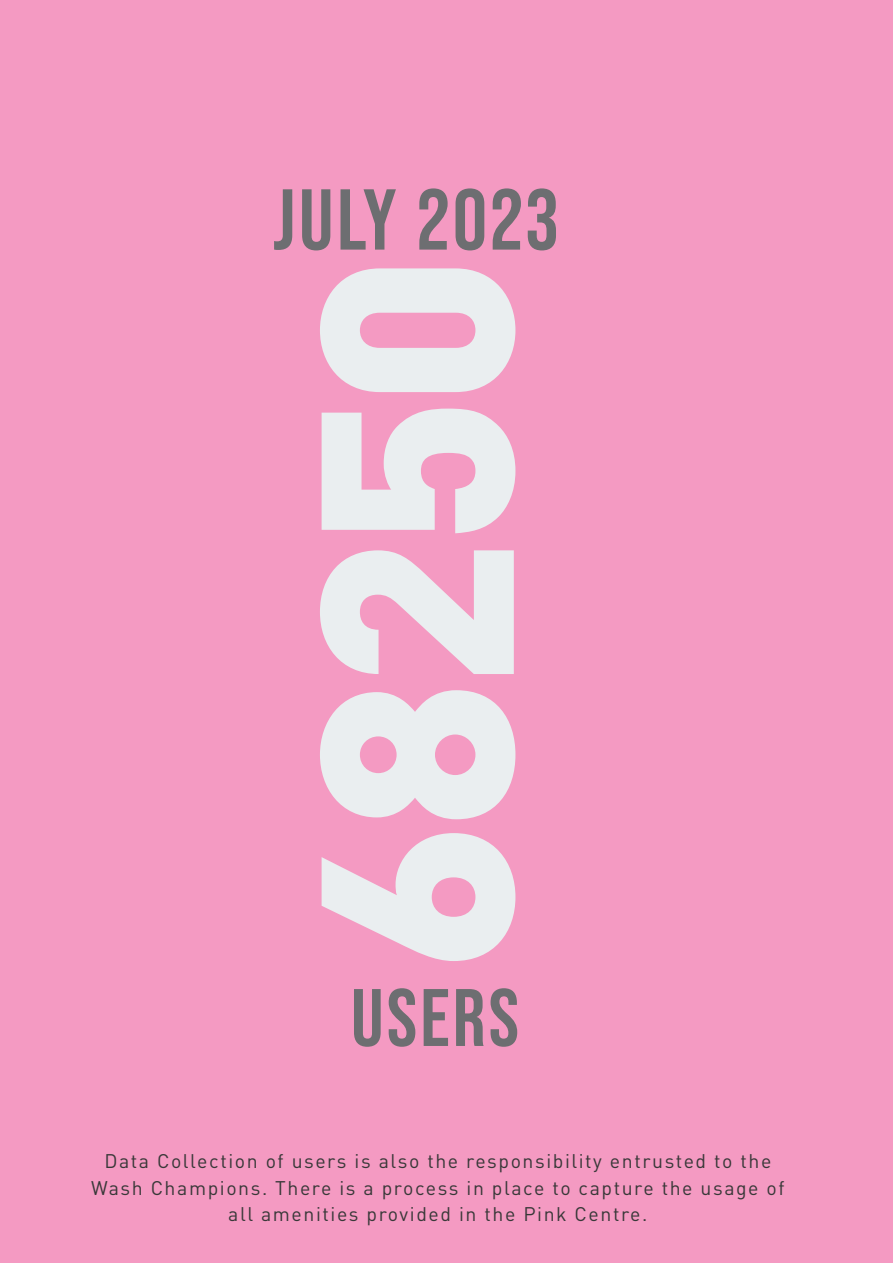
<style>
.page{position:relative;width:893px;height:1263px;background:#f49ac2}
.page>*{position:absolute;margin:0;border:0;box-sizing:border-box;transform-origin:0 0}
.t1{font:900 270px "DIN Pro";letter-spacing:-.03em;color:#eaeef0}
.t2{font:700 86.1px "Bebas Neue Pro";letter-spacing:.04em;color:#6d6e71}
.t3{font:700 81.3px "Bebas Neue Pro";letter-spacing:.04em;color:#6d6e71}
.t4{font:19.5px/26.4px "DIN Pro";letter-spacing:.08em;color:#383838;text-align:center}
</style>
<div class="page">
<h2 class="t2" style="left:273px;top:170px;width:287px">JULY 2023</h2>
<h1 class="t1" style="left:233px;top:971px;width:718px;rotate:-90deg">68250</h1>
<h3 class="t3" style="left:351px;top:971px;width:169px">USERS</h3>
<p class="t4" style="left:91px;top:1146px;width:695px">Data Collection of users is also the responsibility entrusted to the<br>Wash Champions. There is a process in place to capture the usage of all amenities provided in the Pink Centre.</p>
</div>
